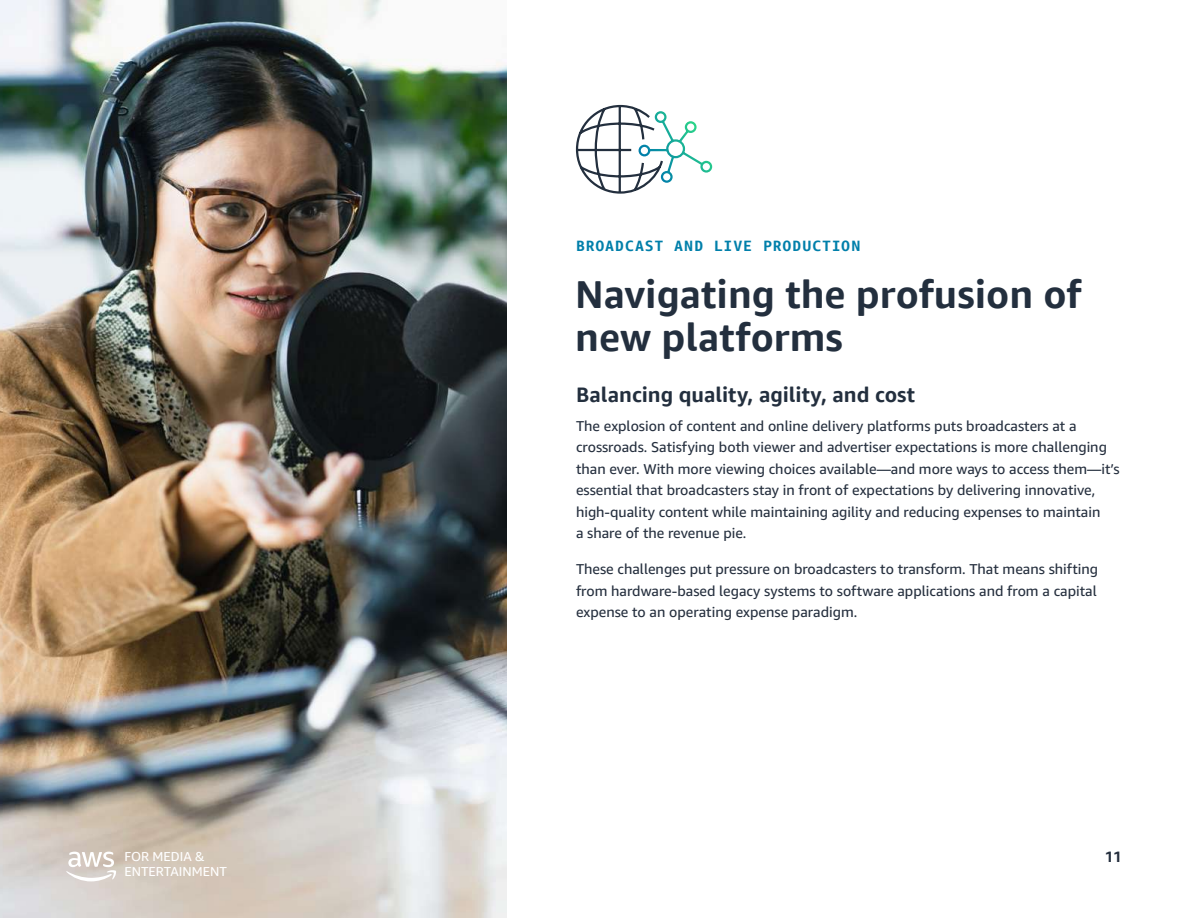
<style>
.page{position:relative;width:1188px;height:918px;background:#fff}
.page>*{position:absolute;margin:0;border:0;box-sizing:border-box;transform-origin:0 0}
.t1{font:700 39px/43.5px "Amazon Ember Display";color:#232f3e}
.t2{font:700 21px "Amazon Ember Display";letter-spacing:-.005em;color:#232f3e}
.t3{font:700 15px "Amazon Ember Mono";letter-spacing:.055em;color:#007faa}
.t4{font:700 15px "Amazon Ember";color:#252f3e}
.t5{font:14.25px/21.3px "Amazon Ember";color:#252f3e}
.t6{font:13.05px/15.3px "Amazon Ember Display";color:#fff}
</style>
<div class="page">
<img style="left:0;top:0;width:507px;height:918px">
<svg style="left:575px;top:104px;width:138px;height:90px"></svg>
<svg style="left:66px;top:852px;width:51px;height:29px"></svg>
<p class="t3" style="left:576px;top:236px;width:286px">BROADCAST AND LIVE PRODUCTION</p>
<h1 class="t1" style="left:575px;top:272px;width:508px">Navigating the profusion of new platforms</h1>
<h2 class="t2" style="left:576px;top:382px;width:341px">Balancing quality, agility, and cost</h2>
<p class="t5" style="left:576px;top:415px;width:545px">The explosion of content and online delivery platforms puts broadcasters at a crossroads. Satisfying both viewer and advertiser expectations is more challenging than ever. With more viewing choices available—and more ways to access them—it’s essential that broadcasters stay in front of expectations by delivering innovative, high-quality content while maintaining agility and reducing expenses to maintain<br>a share of the revenue pie.</p>
<p class="t5" style="left:576px;top:559px;width:524px;text-align:justify">These challenges put pressure on broadcasters to transform. That means shifting from hardware-based legacy systems to software applications and from a capital expense to an operating expense paradigm.</p>
<p class="t6" style="left:124px;top:849px;width:104px">FOR MEDIA &amp;<br>ENTERTAINMENT</p>
<p class="t4" style="left:1105px;top:846px;width:19px">11</p>
</div>
